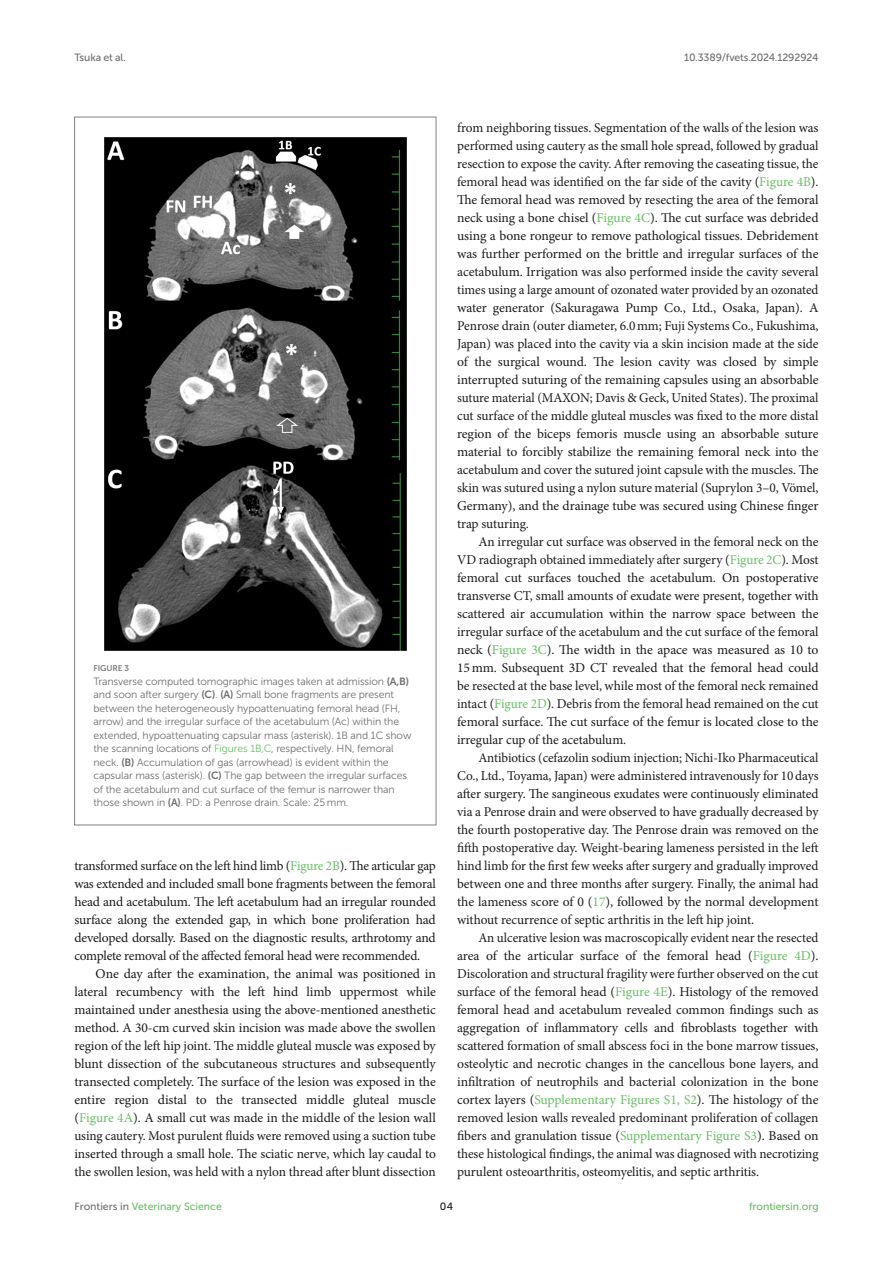
<style>
.page{position:relative;width:893px;height:1263px;background:#fff}
.page>*{position:absolute;margin:0;border:0;box-sizing:border-box;transform-origin:0 0}
.TEXT{font:13.5px/18px "Minion Pro";letter-spacing:-.01em;color:#1b1c1b;text-align:justify}
.FIG_LEG{font:10.5px/13.5px "Museo Sans 300";letter-spacing:-.01em;color:#706f70}
.t1{font:10.5px "Museo Sans 500";color:#65c161}
.t2{font:10.5px "Museo Sans 500";letter-spacing:-.015em;color:#706f70}
.t3{font:10.5px "Museo Sans 500";color:#1b1c1b}
.FIG_HD{font:8.25px "Museo Sans 700";letter-spacing:-.01em;color:#7e7f7f}
.s1{font-family:"Museo Sans 700"}
.s2{color:#65c161}
.s3{color:#706f70}
</style>
<div class="page">
<img style="left:104px;top:137px;width:303px;height:514px">
<p class="t2" style="left:74px;top:51px;width:53px">Tsuka et al.</p>
<p class="t2" style="left:684px;top:51px;width:136px">10.3389/fvets.2024.1292924</p>
<p class="FIG_HD" style="left:94px;top:664px;width:37px">FIGURE 3</p>
<p class="FIG_LEG" style="left:94px;top:674px;width:319px">Transverse computed tomographic images taken at admission <span class="s1">(A,B) </span>and soon after surgery <span class="s1">(C)</span>. <span class="s1">(A)</span> Small bone fragments are present between the heterogeneously hypoattenuating femoral head (FH, arrow) and the irregular surface of the acetabulum (Ac) within the extended, hypoattenuating capsular mass (asterisk). 1B and 1C show the scanning locations of <span class="s2">Figures 1B,C</span>, respectively. HN, femoral neck. <span class="s1">(B)</span> Accumulation of gas (arrowhead) is evident within the capsular mass (asterisk). <span class="s1">(C)</span> The gap between the irregular surfaces of the acetabulum and cut surface of the femur is narrower than those shown in <span class="s1">(A)</span>. PD: a Penrose drain. Scale: 25 mm.</p>
<p class="TEXT" style="left:74px;top:857px;width:363px">transformed surface on the left hind limb (<span class="s2">Figure 2B</span>). The articular gap was extended and included small bone fragments between the femoral head and acetabulum. The left acetabulum had an irregular rounded surface along the extended gap, in which bone proliferation had developed dorsally. Based on the diagnostic results, arthrotomy and complete removal of the affected femoral head were recommended.</p>
<p class="TEXT" style="left:74px;top:965px;width:363px;text-indent:21px">One day after the examination, the animal was positioned in lateral recumbency with the left hind limb uppermost while maintained under anesthesia using the above-mentioned anesthetic method. A 30-cm curved skin incision was made above the swollen region of the left hip joint. The middle gluteal muscle was exposed by blunt dissection of the subcutaneous structures and subsequently transected completely. The surface of the lesion was exposed in the entire region distal to the transected middle gluteal muscle (<span class="s2">Figure 4A</span>). A small cut was made in the middle of the lesion wall using cautery. Most purulent fluids were removed using a suction tube inserted through a small hole. The sciatic nerve, which lay caudal to the swollen lesion, was held with a nylon thread after blunt dissection</p>
<p class="TEXT" style="left:457px;top:119px;width:363px">from neighboring tissues. Segmentation of the walls of the lesion was performed using cautery as the small hole spread, followed by gradual resection to expose the cavity. After removing the caseating tissue, the femoral head was identified on the far side of the cavity (<span class="s2">Figure 4B</span>).<br>The femoral head was removed by resecting the area of the femoral neck using a bone chisel (<span class="s2">Figure 4C</span>). The cut surface was debrided using a bone rongeur to remove pathological tissues. Debridement was further performed on the brittle and irregular surfaces of the acetabulum. Irrigation was also performed inside the cavity several times using a large amount of ozonated water provided by an ozonated water generator (Sakuragawa Pump Co., Ltd., Osaka, Japan). A Penrose drain (outer diameter, 6.0mm; Fuji Systems Co., Fukushima, Japan) was placed into the cavity via a skin incision made at the side of the surgical wound. The lesion cavity was closed by simple interrupted suturing of the remaining capsules using an absorbable suture material (MAXON; Davis &amp; Geck, United States). The proximal cut surface of the middle gluteal muscles was fixed to the more distal region of the biceps femoris muscle using an absorbable suture material to forcibly stabilize the remaining femoral neck into the acetabulum and cover the sutured joint capsule with the muscles. The skin was sutured using a nylon suture material (Suprylon 3–0, Vömel, Germany), and the drainage tube was secured using Chinese finger trap suturing.</p>
<p class="TEXT" style="left:457px;top:533px;width:363px;text-indent:21px">An irregular cut surface was observed in the femoral neck on the VD radiograph obtained immediately after surgery (<span class="s2">Figure 2C</span>). Most femoral cut surfaces touched the acetabulum. On postoperative transverse CT, small amounts of exudate were present, together with scattered air accumulation within the narrow space between the irregular surface of the acetabulum and the cut surface of the femoral neck (<span class="s2">Figure 3C</span>). The width in the apace was measured as 10 to 15mm. Subsequent 3D CT revealed that the femoral head could be resected at the base level, while most of the femoral neck remained intact (<span class="s2">Figure 2D</span>). Debris from the femoral head remained on the cut femoral surface. The cut surface of the femur is located close to the irregular cup of the acetabulum.</p>
<p class="TEXT" style="left:457px;top:749px;width:363px;text-indent:21px">Antibiotics (cefazolin sodium injection; Nichi-Iko Pharmaceutical Co., Ltd., Toyama, Japan) were administered intravenously for 10days after surgery. The sangineous exudates were continuously eliminated via a Penrose drain and were observed to have gradually decreased by the fourth postoperative day. The Penrose drain was removed on the fifth postoperative day. Weight-bearing lameness persisted in the left hind limb for the first few weeks after surgery and gradually improved between one and three months after surgery. Finally, the animal had the lameness score of 0 (<span class="s2">17</span>), followed by the normal development without recurrence of septic arthritis in the left hip joint.</p>
<p class="TEXT" style="left:457px;top:929px;width:363px;text-indent:21px">An ulcerative lesion was macroscopically evident near the resected area of the articular surface of the femoral head (<span class="s2">Figure 4D</span>).<br>Discoloration and structural fragility were further observed on the cut surface of the femoral head (<span class="s2">Figure 4E</span>). Histology of the removed femoral head and acetabulum revealed common findings such as aggregation of inflammatory cells and fibroblasts together with scattered formation of small abscess foci in the bone marrow tissues, osteolytic and necrotic changes in the cancellous bone layers, and infiltration of neutrophils and bacterial colonization in the bone cortex layers (<span class="s2">Supplementary Figures S1, S2</span>). The histology of the removed lesion walls revealed predominant proliferation of collagen fibers and granulation tissue (<span class="s2">Supplementary Figure S3</span>). Based on these histological findings, the animal was diagnosed with necrotizing purulent osteoarthritis, osteomyelitis, and septic arthritis.</p>
<p class="t1" style="left:74px;top:1200px;width:149px"><span class="s3">Frontiers in</span> Veterinary Science</p>
<p class="t3" style="left:440px;top:1200px;width:15px">04</p>
<p class="t1" style="left:749px;top:1200px;width:71px">frontiersin.org</p>
</div>
